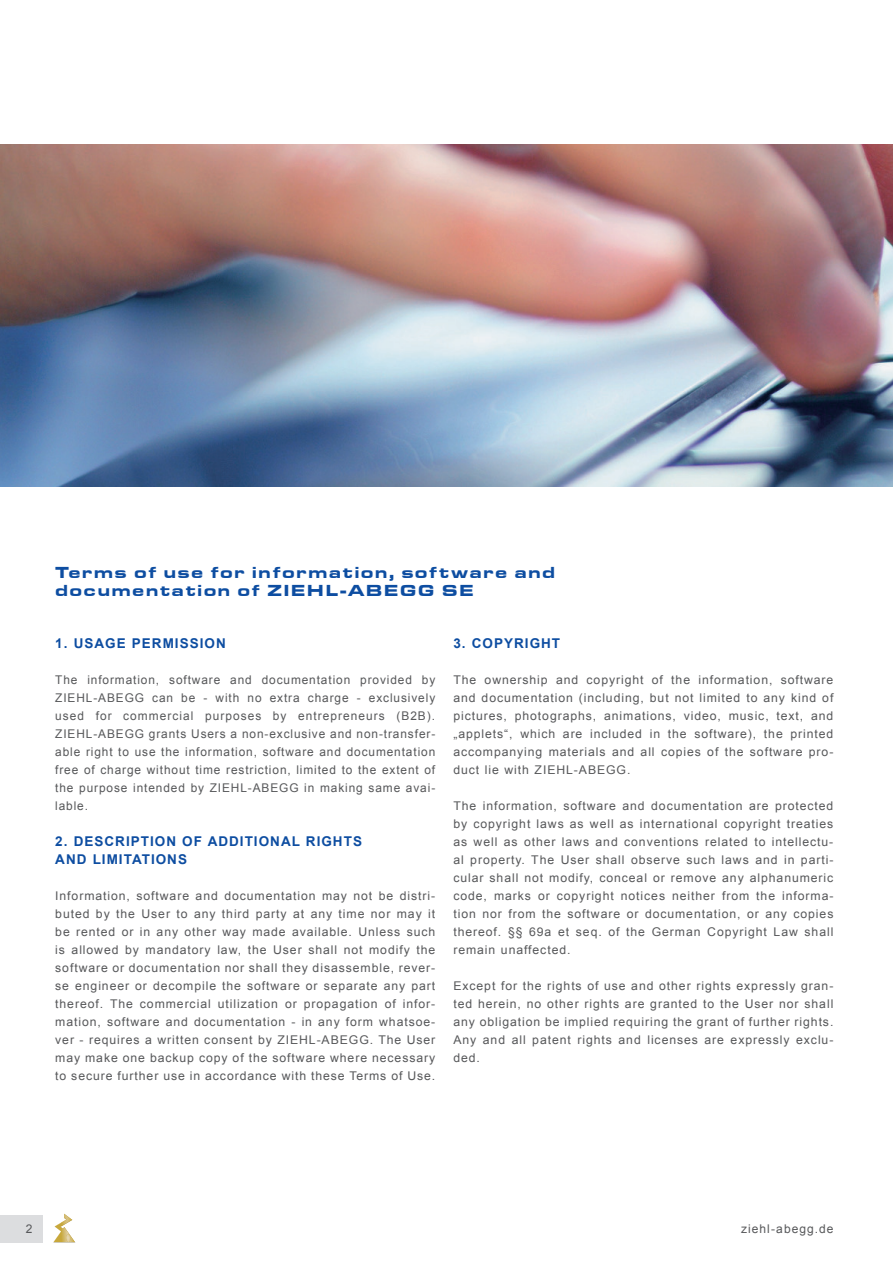
<style>
.page{position:relative;width:893px;height:1263px;background:#fff}
.page>*{position:absolute;margin:0;border:0;box-sizing:border-box;transform-origin:0 0}
.t1{font:900 16.5px/18px "Eurostile Ext";letter-spacing:.075em;color:#0d4da1}
.t2{font:700 13.5px/18px "Arial";letter-spacing:.075em;color:#0d4da1}
.t3{font:12px/18px "Arial";letter-spacing:.075em;color:#57585a;text-align:justify}
</style>
<div class="page">
<div style="left:0;top:1215px;width:43px;height:27px;background:#dcdddf"></div>
<svg style="left:53px;top:1214px;width:22px;height:29px"></svg>
<img style="left:0;top:144px;width:893px;height:342px">
<h1 class="t1" style="left:55px;top:562px;width:502px">Terms of use for information, software and documentation of ZIEHL-ABEGG SE</h1>
<p class="t2" style="left:55px;top:635px;width:172px">1. USAGE PERMISSION</p>
<p class="t3" style="left:55px;top:671px;width:381px">The information, software and documentation provided by ZIEHL-ABEGG can be - with no extra charge - exclusively used for commercial purposes by entrepreneurs (B2B).<br>ZIEHL-ABEGG grants Users a non-exclusive and non-transfer&shy;able right to use the information, software and documentation free of charge without time restriction, limited to the extent of the purpose intended by ZIEHL-ABEGG in making same avai&shy;lable.</p>
<p class="t2" style="left:55px;top:833px;width:308px">2. DESCRIPTION OF ADDITIONAL RIGHTS<br>AND LIMITATIONS</p>
<p class="t3" style="left:55px;top:887px;width:382px">Information, software and documentation may not be distri&shy;buted by the User to any third party at any time nor may it be rented or in any other way made available. Unless such is allowed by mandatory law, the User shall not modify the software or documentation nor shall they disassemble, rever&shy;se engineer or decompile the software or separate any part thereof. The commercial utilization or propagation of infor&shy;mation, software and documentation - in any form whatsoe&shy;ver - requires a written consent by ZIEHL-ABEGG. The User may make one backup copy of the software where necessary to secure further use in accordance with these Terms of Use.</p>
<p class="t2" style="left:453px;top:635px;width:108px">3. COPYRIGHT</p>
<p class="t3" style="left:453px;top:671px;width:382px">The ownership and copyright of the information, software and documentation (including, but not limited to any kind of pictures, photographs, animations, video, music, text, and „applets“, which are included in the software), the printed accompanying materials and all copies of the software pro&shy;duct lie with ZIEHL-ABEGG.</p>
<p class="t3" style="left:453px;top:797px;width:382px">The information, software and documentation are protected by copyright laws as well as international copyright treaties as well as other laws and conventions related to intellectu&shy;al property. The User shall observe such laws and in parti&shy;cular shall not modify, conceal or remove any alphanumeric code, marks or copyright notices neither from the informa&shy;tion nor from the software or documentation, or any copies thereof. §§ 69a et seq. of the German Copyright Law shall remain unaffected.</p>
<p class="t3" style="left:453px;top:977px;width:382px">Except for the rights of use and other rights expressly gran&shy;ted herein, no other rights are granted to the User nor shall any obligation be implied requiring the grant of further rights.<br>Any and all patent rights and licenses are expressly exclu&shy;ded.</p>
<p class="t3" style="left:26px;top:1220px;width:8px">2</p>
<p class="t3" style="left:741px;top:1220px;width:94px">ziehl-abegg.de</p>
</div>
